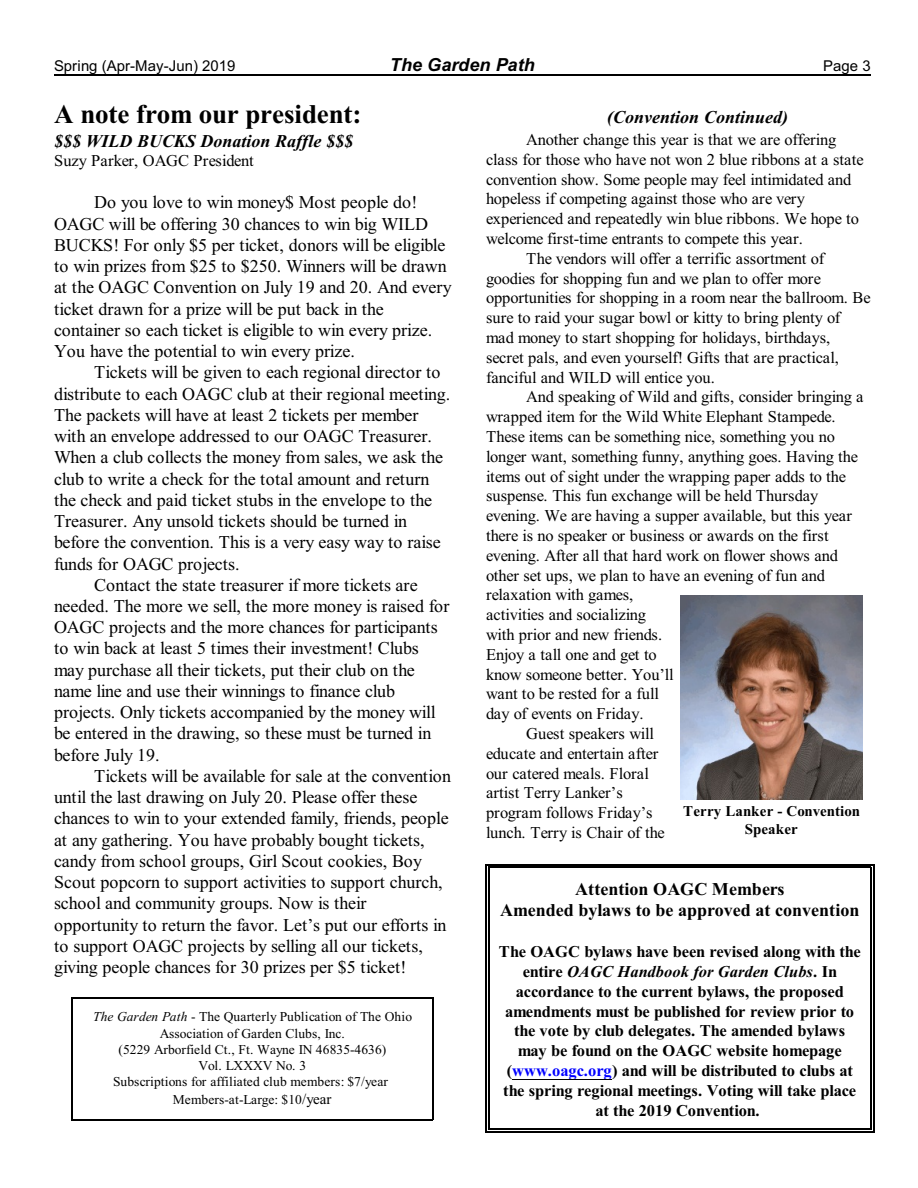
<style>
.page{position:relative;width:918px;height:1188px;background:#fff}
.page>*{position:absolute;margin:0;border:0;box-sizing:border-box;transform-origin:0 0}
.t1{font:700 27px "Times New Roman";letter-spacing:-.005em;color:#000}
.t2{font:18px/21.3px "Times New Roman";letter-spacing:-.005em;color:#000}
.t3{font:700 18px/21.3px "Times New Roman";color:#000;text-align:center}
.t4{font:italic 700 18px "Times New Roman";color:#000}
.t5{font:italic 700 18px "Arial";letter-spacing:.01em;color:#000}
.t6{font:16.5px "Times New Roman";letter-spacing:-.015em;color:#000}
.t7{font:700 16.5px/19.8px "Times New Roman";letter-spacing:-.005em;color:#000;text-align:center}
.t8{font:700 15px/18px "Times New Roman";letter-spacing:.005em;color:#000;text-align:center}
.t9{font:15px "Arial";color:#000}
.t10{font:13.5px/16.2px "Times New Roman";letter-spacing:.005em;color:#000;text-align:center}
.s1{font-style:italic}
.s2{color:#00f}
.s3{font-size:15px}
</style>
<div class="page">
<hr style="left:71px;top:998px;width:1px;height:122px;background:#000">
<hr style="left:432px;top:998px;width:1px;height:122px;background:#000">
<hr style="left:71px;top:998px;width:362px;height:1px;background:#000">
<hr style="left:71px;top:1119px;width:362px;height:1px;background:#000">
<hr style="left:54px;top:75px;width:816px;height:1px;background:#000">
<img style="left:681px;top:596px;width:181px;height:203px">
<hr style="left:512px;top:1079px;width:100px;height:1px;background:#000">
<hr style="left:488px;top:867px;width:1px;height:263px;background:#000">
<hr style="left:870px;top:867px;width:1px;height:263px;background:#000">
<hr style="left:488px;top:867px;width:383px;height:1px;background:#000">
<hr style="left:488px;top:1129px;width:383px;height:1px;background:#000">
<hr style="left:485px;top:864px;width:1px;height:269px;background:#000">
<hr style="left:873px;top:864px;width:1px;height:269px;background:#000">
<hr style="left:485px;top:864px;width:389px;height:1px;background:#000">
<hr style="left:485px;top:1132px;width:389px;height:1px;background:#000">
<p class="t9" style="left:54px;top:60px;width:183px">Spring (Apr-May-Jun) 2019</p>
<p class="t5" style="left:390px;top:58px;width:146px">The Garden Path</p>
<p class="t9" style="left:823px;top:60px;width:49px">Page 3</p>
<h1 class="t1" style="left:54px;top:105px;width:309px">A note from our president:</h1>
<p class="t4" style="left:607px;top:111px;width:182px">(Convention Continued)</p>
<p class="t4" style="left:54px;top:134px;width:301px">$$$ WILD BUCKS Donation Raffle $$$</p>
<p class="t6" style="left:54px;top:155px;width:201px">Suzy Parker, OAGC President</p>
<p class="t2" style="left:54px;top:193px;width:399px;text-indent:40px">Do you love to win money$ Most people do!<br>OAGC will be offering 30 chances to win big WILD BUCKS! For only $5 per ticket, donors will be eligible to win prizes from $25 to $250. Winners will be drawn at the OAGC Convention on July 19 and 20. And every ticket drawn for a prize will be put back in the container so each ticket is eligible to win every prize.<br>You have the potential to win every prize.</p>
<p class="t2" style="left:94px;top:363px;width:348px">Tickets will be given to each regional director to</p>
<p class="t2" style="left:54px;top:385px;width:398px">distribute to each OAGC club at their regional meeting.</p>
<p class="t2" style="left:54px;top:406px;width:366px">The packets will have at least 2 tickets per member</p>
<p class="t2" style="left:54px;top:427px;width:380px">with an envelope addressed to our OAGC Treasurer.</p>
<p class="t2" style="left:54px;top:448px;width:391px">When a club collects the money from sales, we ask the</p>
<p class="t2" style="left:54px;top:470px;width:377px">club to write a check for the total amount and return</p>
<p class="t2" style="left:54px;top:491px;width:380px">the check and paid ticket stubs in the envelope to the</p>
<p class="t2" style="left:54px;top:512px;width:355px">Treasurer. Any unsold tickets should be turned in</p>
<p class="t2" style="left:54px;top:533px;width:388px">before the convention. This is a very easy way to raise</p>
<p class="t2" style="left:54px;top:555px;width:187px">funds for OAGC projects.</p>
<p class="t2" style="left:94px;top:576px;width:325px">Contact the state treasurer if more tickets are</p>
<p class="t2" style="left:54px;top:597px;width:397px">needed. The more we sell, the more money is raised for</p>
<p class="t2" style="left:54px;top:618px;width:385px">OAGC projects and the more chances for participants</p>
<p class="t2" style="left:54px;top:640px;width:366px">to win back at least 5 times their investment! Clubs</p>
<p class="t2" style="left:54px;top:661px;width:362px">may purchase all their tickets, put their club on the</p>
<p class="t2" style="left:54px;top:682px;width:343px">name line and use their winnings to finance club</p>
<p class="t2" style="left:54px;top:703px;width:383px">projects. Only tickets accompanied by the money will</p>
<p class="t2" style="left:54px;top:724px;width:379px">be entered in the drawing, so these must be turned in</p>
<p class="t2" style="left:54px;top:746px;width:107px">before July 19.</p>
<p class="t2" style="left:94px;top:767px;width:358px">Tickets will be available for sale at the convention</p>
<p class="t2" style="left:54px;top:788px;width:365px">until the last drawing on July 20. Please offer these</p>
<p class="t2" style="left:54px;top:809px;width:396px">chances to win to your extended family, friends, people</p>
<p class="t2" style="left:54px;top:831px;width:372px">at any gathering. You have probably bought tickets,</p>
<p class="t2" style="left:54px;top:852px;width:370px">candy from school groups, Girl Scout cookies, Boy</p>
<p class="t2" style="left:54px;top:873px;width:390px">Scout popcorn to support activities to support church,</p>
<p class="t2" style="left:54px;top:894px;width:314px">school and community groups. Now is their</p>
<p class="t2" style="left:54px;top:916px;width:394px">opportunity to return the favor. Let’s put our efforts in</p>
<p class="t2" style="left:54px;top:937px;width:370px">to support OAGC projects by selling all our tickets,</p>
<p class="t2" style="left:54px;top:958px;width:354px">giving people chances for 30 prizes per $5 ticket!</p>
<p class="t6" style="left:526px;top:134px;width:311px">Another change this year is that we are offering</p>
<p class="t6" style="left:486px;top:153px;width:379px">class for those who have not won 2 blue ribbons at a state</p>
<p class="t6" style="left:486px;top:173px;width:367px">convention show. Some people may feel intimidated and</p>
<p class="t6" style="left:486px;top:193px;width:320px">hopeless if competing against those who are very</p>
<p class="t6" style="left:486px;top:213px;width:375px">experienced and repeatedly win blue ribbons. We hope to</p>
<p class="t6" style="left:486px;top:233px;width:318px">welcome first-time entrants to compete this year.</p>
<p class="t6" style="left:526px;top:252px;width:299px">The vendors will offer a terrific assortment of</p>
<p class="t6" style="left:486px;top:272px;width:336px">goodies for shopping fun and we plan to offer more</p>
<p class="t6" style="left:486px;top:292px;width:386px">opportunities for shopping in a room near the ballroom. Be</p>
<p class="t6" style="left:486px;top:312px;width:356px">sure to raid your sugar bowl or kitty to bring plenty of</p>
<p class="t6" style="left:486px;top:332px;width:346px">mad money to start shopping for holidays, birthdays,</p>
<p class="t6" style="left:486px;top:351px;width:355px">secret pals, and even yourself! Gifts that are practical,</p>
<p class="t6" style="left:486px;top:371px;width:230px">fanciful and WILD will entice you.</p>
<p class="t6" style="left:526px;top:391px;width:339px">And speaking of Wild and gifts, consider bringing a</p>
<p class="t6" style="left:486px;top:411px;width:351px">wrapped item for the Wild White Elephant Stampede.</p>
<p class="t6" style="left:486px;top:431px;width:350px">These items can be something nice, something you no</p>
<p class="t6" style="left:486px;top:450px;width:374px">longer want, something funny, anything goes. Having the</p>
<p class="t6" style="left:486px;top:470px;width:362px">items out of sight under the wrapping paper adds to the</p>
<p class="t6" style="left:486px;top:490px;width:334px">suspense. This fun exchange will be held Thursday</p>
<p class="t6" style="left:486px;top:510px;width:367px">evening. We are having a supper available, but this year</p>
<p class="t6" style="left:486px;top:530px;width:344px">there is no speaker or business or awards on the first</p>
<p class="t6" style="left:486px;top:549px;width:354px">evening. After all that hard work on flower shows and</p>
<p class="t6" style="left:486px;top:569px;width:341px">other set ups, we plan to have an evening of fun and</p>
<p class="t6" style="left:486px;top:589px;width:149px">relaxation with games,</p>
<p class="t6" style="left:486px;top:609px;width:162px">activities and socializing</p>
<p class="t6" style="left:486px;top:629px;width:178px">with prior and new friends.</p>
<p class="t6" style="left:486px;top:648px;width:172px">Enjoy a tall one and get to</p>
<p class="t6" style="left:486px;top:668px;width:189px">know someone better. You’ll</p>
<p class="t6" style="left:486px;top:688px;width:175px">want to be rested for a full</p>
<p class="t6" style="left:486px;top:708px;width:159px">day of events on Friday.</p>
<p class="t6" style="left:526px;top:728px;width:129px">Guest speakers will</p>
<p class="t6" style="left:486px;top:747px;width:174px">educate and entertain after</p>
<p class="t6" style="left:486px;top:767px;width:164px">our catered meals. Floral</p>
<p class="t6" style="left:486px;top:787px;width:138px">artist Terry Lanker’s</p>
<p class="t6" style="left:486px;top:807px;width:168px">program follows Friday’s</p>
<p class="t6" style="left:486px;top:827px;width:180px">lunch. Terry is Chair of the</p>
<p class="t8" style="left:683px;top:804px;width:178px">Terry Lanker - Convention<br>Speaker</p>
<p class="t3" style="left:500px;top:880px;width:361px">Attention OAGC Members<br>Amended bylaws to be approved at convention</p>
<p class="t7" style="left:499px;top:944px;width:363px">The OAGC bylaws have been revised along with the entire <span class="s1">OAGC Handbook for Garden Clubs</span>. In accordance to the current bylaws, the proposed amendments must be published for review prior to the vote by club delegates. The amended bylaws may be found on the OAGC website homepage (<span class="s2">www.oagc.org</span>) and will be distributed to clubs at the spring regional meetings. Voting will take place at the 2019 Convention.</p>
<p class="t10" style="left:93px;top:1010px;width:320px"><span class="s1">The Garden Path</span> - The Quarterly Publication of The Ohio Association of Garden Clubs, Inc.<br>(5229 Arborfield Ct., Ft. Wayne IN 46835-4636)<br>Vol. LXXXV No. 3<br>Subscriptions for affiliated club members: $7/year</p>
<p class="t10" style="left:173px;top:1092px;width:160px">Members-at-Large: $10<span class="s3">/year</span></p>
</div>
